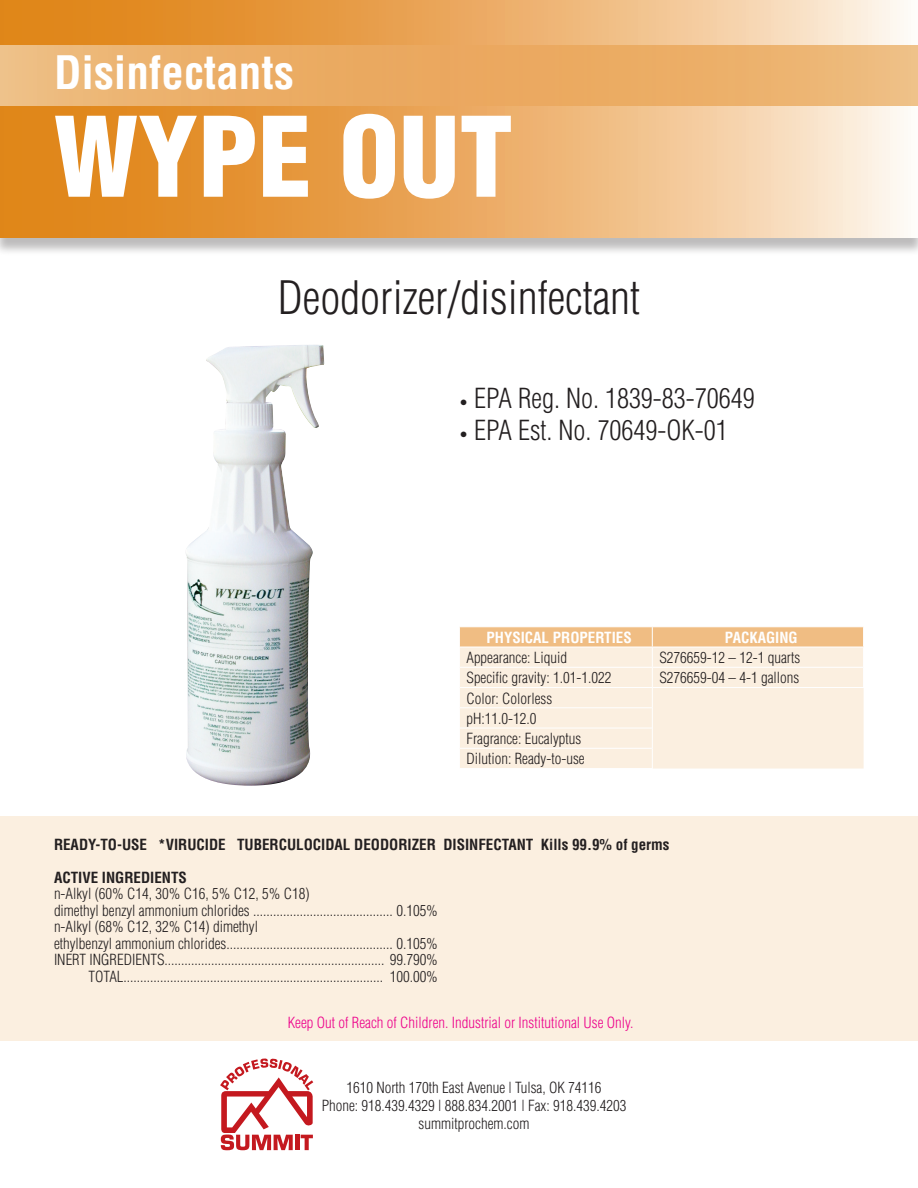
<style>
.page{position:relative;width:918px;height:1188px;background:#fff}
.page>*{position:absolute;margin:0;border:0;box-sizing:border-box;transform-origin:0 0}
.t1{font:900 condensed 108px "Helvetica";color:#fff}
.SubHead{font:300 condensed 45px "Helvetica";color:#231f20}
.Eyebrow_text{font:700 condensed 45px "Helvetica";color:#fff}
.Bulleted_Copy{font:300 condensed 27px "Helvetica";color:#231f20}
.Chart_text{font:300 condensed 15px/18px "Helvetica";color:#231f20;text-align:center}
.Directions_and_Stora{font:700 condensed 15px "Helvetica";color:#231f20}
.t2{font:300 condensed 15px "Helvetica";color:#ed028c}
.t3{font:700 condensed 15px "Helvetica";color:#fff}
.s1{font-size:15px}
</style>
<div class="page">
<div style="left:0;top:817px;width:918px;height:224px;background:#fbefe0"></div>
<div style="left:0;top:2px;width:918px;height:255px;background:#231f20;opacity:.3"></div>
<svg style="left:0;top:0;width:918px;height:238px;background:#ecb06a"></svg>
<svg style="left:0;top:45px;width:918px;height:61px;background:#ebb06b"></svg>
<svg style="left:220px;top:1058px;width:93px;height:92px"></svg>
<svg style="left:459px;top:627px;width:405px;height:141px;background:#f9e8d4"></svg>
<hr style="left:652px;top:667px;width:211px;height:1px;background:#fff">
<hr style="left:652px;top:687px;width:212px;height:1px;background:#fff">
<img style="left:186px;top:345px;width:138px;height:441px">
<p class="Eyebrow_text" style="left:54px;top:45px;width:241px">Disinfectants</p>
<p class="t1" style="left:54px;top:90px;width:461px">WYPE OUT</p>
<p class="SubHead" style="left:278px;top:272px;width:364px">Deodorizer/disinfectant</p>
<p class="Bulleted_Copy" style="left:459px;top:383px;width:297px"><span class="s1">•</span> EPA Reg. No. 1839-83-70649</p>
<p class="Bulleted_Copy" style="left:459px;top:415px;width:270px"><span class="s1">•</span> EPA Est. No. 70649-OK-01</p>
<p class="t3" style="left:487px;top:628px;width:147px">PHYSICAL PROPERTIES</p>
<p class="t3" style="left:725px;top:628px;width:74px">PACKAGING</p>
<p class="Chart_text" style="left:466px;top:649px;width:102px">Appearance: Liquid</p>
<p class="Chart_text" style="left:659px;top:649px;width:142px">S276659-12 – 12-1 quarts</p>
<p class="Chart_text" style="left:466px;top:669px;width:146px">Specific gravity: 1.01-1.022</p>
<p class="Chart_text" style="left:659px;top:669px;width:141px">S276659-04 – 4-1 gallons</p>
<p class="Chart_text" style="left:466px;top:689px;width:87px">Color: Colorless</p>
<p class="Chart_text" style="left:466px;top:709px;width:71px">pH:11.0-12.0</p>
<p class="Chart_text" style="left:466px;top:730px;width:116px">Fragrance: Eucalyptus</p>
<p class="Chart_text" style="left:466px;top:750px;width:120px">Dilution: Ready-to-use</p>
<p class="Directions_and_Stora" style="left:54px;top:835px;width:617px">READY-TO-USE *VIRUCIDE TUBERCULOCIDAL DEODORIZER DISINFECTANT Kills 99.9% of germs</p>
<p class="Directions_and_Stora" style="left:54px;top:868px;width:134px">ACTIVE INGREDIENTS</p>
<p class="Chart_text" style="left:54px;top:885px;width:257px">n-Alkyl (60% C14, 30% C16, 5% C12, 5% C18)</p>
<p class="Chart_text" style="left:54px;top:901px;width:385px">dimethyl benzyl ammonium chlorides .......................................... 0.105%</p>
<p class="Chart_text" style="left:54px;top:918px;width:206px">n-Alkyl (68% C12, 32% C14) dimethyl</p>
<p class="Chart_text" style="left:54px;top:934px;width:385px">ethylbenzyl ammonium chlorides.................................................. 0.105%</p>
<p class="Chart_text" style="left:54px;top:951px;width:385px">INERT INGREDIENTS.................................................................. 99.790%</p>
<p class="Chart_text" style="left:88px;top:967px;width:351px">TOTAL.............................................................................. 100.00%</p>
<p class="t2" style="left:288px;top:1014px;width:347px">Keep Out of Reach of Children. Industrial or Institutional Use Only.</p>
<p class="Chart_text" style="left:322px;top:1078px;width:306px">1610 North 170th East Avenue | Tulsa, OK 74116<br>Phone: 918.439.4329 | 888.834.2001 | Fax: 918.439.4203 summitprochem.com</p>
</div>
